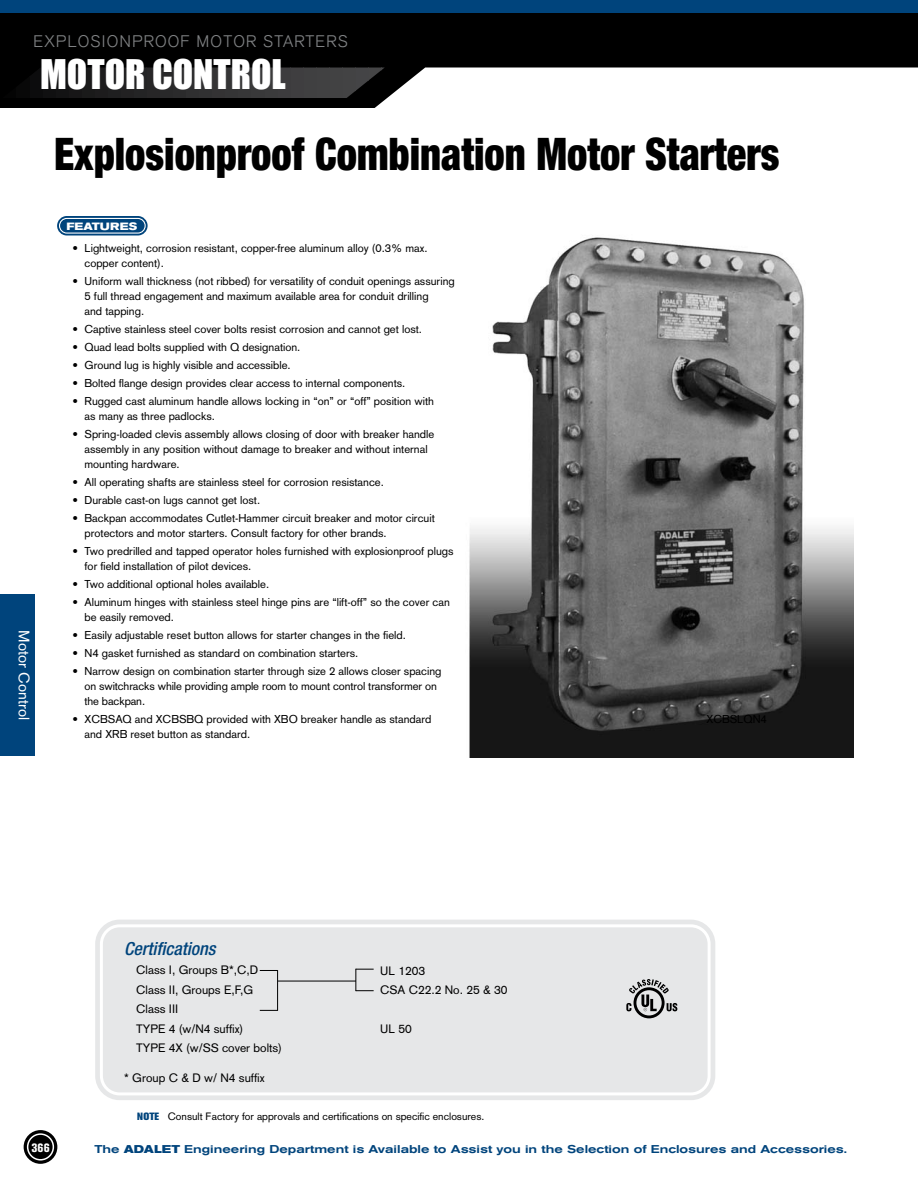
<style>
.page{position:relative;width:918px;height:1188px;background:#fff}
.page>*{position:absolute;margin:0;border:0;box-sizing:border-box;transform-origin:0 0}
.t1{font:900 condensed 45px "Helvetica Neue";color:#000;scale:.9 1}
.t2{font:37.5px "Impact";color:#fff}
.t3{font:italic 500 condensed 18px "Helvetica Neue";color:#00447c}
.t4{font:300 16.5px "Akzidenz Grotesk";letter-spacing:.07em;color:#808284}
.t5{font:15px "Akzidenz Grotesk";color:#fff}
.t6{font:12px/19.5px "Akzidenz Grotesk";color:#000}
.t7{font:800 condensed 12px "Akzidenz Grotesk BE";color:#fff}
.t8{font:11.25px/15px "Akzidenz Grotesk";color:#000}
.t9{font:500 expanded 11.25px "Akzidenz Grotesk BE";color:#00447c}
.t10{font:10.5px "Akzidenz Grotesk";color:#000}
.t11{font:700 expanded 10.5px "Akzidenz Grotesk BE";letter-spacing:.02em;color:#fff}
.s1{font-family:"Akzidenz Grotesk BE";font-weight:800;color:#00447c}
.s2{font-weight:700}
</style>
<div class="page">
<img style="left:469px;top:237px;width:384px;height:520px">
<svg style="left:57px;top:216px;width:91px;height:20px"></svg>
<div style="left:60px;top:218px;width:85px;height:15px;background:#00447c;border-radius:7px"></div>
<div style="left:59px;top:218px;width:87px;height:16px;border:1px solid #fff;border-radius:7px"></div>
<svg style="left:0;top:14px;width:918px;height:94px;fill:#000"></svg>
<div style="left:0;top:0;width:918px;height:14px;background:#00447c"></div>
<hr style="left:382px;top:68px;width:3px;height:30px;background:#464648">
<svg style="left:368px;top:68px;width:14px;height:30px"></svg>
<svg style="left:355px;top:68px;width:13px;height:30px"></svg>
<div style="left:342px;top:68px;width:13px;height:30px;background:#434344"></div>
<div style="left:329px;top:68px;width:13px;height:30px;background:#424243"></div>
<div style="left:316px;top:68px;width:13px;height:30px;background:#414142"></div>
<div style="left:303px;top:68px;width:13px;height:30px;background:#404041"></div>
<div style="left:290px;top:68px;width:13px;height:30px;background:#3f3e40"></div>
<div style="left:277px;top:68px;width:13px;height:30px;background:#3d3c3e"></div>
<div style="left:264px;top:68px;width:13px;height:30px;background:#3b3b3c"></div>
<div style="left:251px;top:68px;width:13px;height:30px;background:#39393a"></div>
<div style="left:238px;top:68px;width:13px;height:30px;background:#373738"></div>
<div style="left:225px;top:68px;width:13px;height:30px;background:#353536"></div>
<div style="left:212px;top:68px;width:13px;height:30px;background:#343334"></div>
<div style="left:199px;top:68px;width:13px;height:30px;background:#313132"></div>
<div style="left:186px;top:68px;width:13px;height:30px;background:#2f2f30"></div>
<div style="left:173px;top:68px;width:13px;height:30px;background:#2b2b2c"></div>
<div style="left:160px;top:68px;width:13px;height:30px;background:#29292a"></div>
<div style="left:147px;top:68px;width:13px;height:30px;background:#272627"></div>
<div style="left:133px;top:68px;width:14px;height:30px;background:#242425"></div>
<div style="left:120px;top:68px;width:13px;height:30px;background:#222122"></div>
<div style="left:107px;top:68px;width:13px;height:30px;background:#1f1f20"></div>
<div style="left:94px;top:68px;width:13px;height:30px;background:#1d1c1d"></div>
<div style="left:81px;top:68px;width:13px;height:30px;background:#1a1a1a"></div>
<div style="left:68px;top:68px;width:13px;height:30px;background:#171617"></div>
<div style="left:55px;top:68px;width:13px;height:30px;background:#131314"></div>
<div style="left:42px;top:68px;width:13px;height:30px;background:#101011"></div>
<div style="left:29px;top:68px;width:13px;height:30px;background:#0c0c0d"></div>
<div style="left:16px;top:68px;width:13px;height:30px;background:#080808"></div>
<div style="left:3px;top:68px;width:13px;height:30px;background:#040404"></div>
<hr style="left:0;top:68px;width:3px;height:30px;background:#000">
<svg style="left:24px;top:1130px;width:33px;height:34px"></svg>
<div style="left:28px;top:1134px;width:25px;height:26px;background:#000;border-radius:50%"></div>
<div style="left:27px;top:1133px;width:27px;height:28px;border:2px solid #fff;border-radius:50%"></div>
<div style="left:0;top:594px;width:35px;height:162px;background:#00447c"></div>
<div style="left:95px;top:920px;width:620px;height:180px;background:#e6e7e8;border-radius:24px"></div>
<div style="left:100px;top:924px;width:611px;height:171px;border:3px solid #fff;border-radius:18px"></div>
<svg style="left:626px;top:979px;width:51px;height:39px"></svg>
<svg style="left:355px;top:969px;width:19px;height:22px"></svg>
<hr style="left:278px;top:981px;width:78px;height:1px;background:#000">
<svg style="left:260px;top:1010px;width:17px;height:1px"></svg>
<svg style="left:260px;top:970px;width:17px;height:1px"></svg>
<hr style="left:277px;top:970px;width:1px;height:41px;background:#000">
<h3 class="t4" style="left:33px;top:31px;width:316px">EXPLOSIONPROOF MOTOR STARTERS</h3>
<h2 class="t2" style="left:40px;top:51px;width:247px">MOTOR CONTROL</h2>
<h3 class="t5" style="left:33px;top:630px;width:91px;rotate:90deg">Motor Control</h3>
<h1 class="t1" style="left:54px;top:126px;width:808px">Explosionproof Combination Motor Starters</h1>
<p class="t11" style="left:67px;top:220px;width:72px">FEATURES</p>
<p class="t8" style="left:85px;top:241px;width:345px;text-indent:-12px">• Lightweight, corrosion resistant, copper-free aluminum alloy (0.3% max. copper content).</p>
<p class="t8" style="left:85px;top:274px;width:372px;text-indent:-12px">• Uniform wall thickness (not ribbed) for versatility of conduit openings assuring<br>5 full thread engagement and maximum available area for conduit drilling<br>and tapping.</p>
<p class="t8" style="left:73px;top:322px;width:351px">• Captive stainless steel cover bolts resist corrosion and cannot get lost.</p>
<p class="t8" style="left:73px;top:340px;width:229px">• Quad lead bolts supplied with Q designation.</p>
<p class="t8" style="left:73px;top:358px;width:220px">• Ground lug is highly visible and accessible.</p>
<p class="t8" style="left:73px;top:376px;width:334px">• Bolted flange design provides clear access to internal components.</p>
<p class="t8" style="left:85px;top:394px;width:351px;text-indent:-12px">• Rugged cast aluminum handle allows locking in “on” or “off” position with as many as three padlocks.</p>
<p class="t8" style="left:85px;top:427px;width:351px;text-indent:-12px">• Spring-loaded clevis assembly allows closing of door with breaker handle assembly in any position without damage to breaker and without internal mounting hardware.</p>
<p class="t8" style="left:73px;top:475px;width:313px">• All operating shafts are stainless steel for corrosion resistance.</p>
<p class="t8" style="left:73px;top:493px;width:189px">• Durable cast-on lugs cannot get lost.</p>
<p class="t8" style="left:85px;top:511px;width:352px;text-indent:-12px">• Backpan accommodates Cutlet-Hammer circuit breaker and motor circuit protectors and motor starters. Consult factory for other brands.</p>
<p class="t8" style="left:85px;top:544px;width:371px;text-indent:-12px">• Two predrilled and tapped operator holes furnished with explosionproof plugs for field installation of pilot devices.</p>
<p class="t8" style="left:73px;top:577px;width:198px">• Two additional optional holes available.</p>
<p class="t8" style="left:85px;top:595px;width:367px;text-indent:-12px">• Aluminum hinges with stainless steel hinge pins are “lift-off” so the cover can be easily removed.</p>
<p class="t8" style="left:73px;top:628px;width:335px">• Easily adjustable reset button allows for starter changes in the field.</p>
<p class="t8" style="left:73px;top:646px;width:287px">• N4 gasket furnished as standard on combination starters.</p>
<p class="t8" style="left:85px;top:664px;width:358px;text-indent:-12px">• Narrow design on combination starter through size 2 allows closer spacing on switchracks while providing ample room to mount control transformer on the backpan.</p>
<p class="t8" style="left:85px;top:712px;width:348px;text-indent:-12px">• XCBSAQ and XCBSBQ provided with XBO breaker handle as standard and XRB reset button as standard.</p>
<p class="t8" style="left:706px;top:711px;width:62px">XCBSLQN4</p>
<h3 class="t3" style="left:124px;top:938px;width:93px">Certifications</h3>
<p class="t6" style="left:136px;top:960px;width:147px">Class I, Groups B*,C,D<br>Class II, Groups E,F,G<br>Class III<br>TYPE 4 (w/N4 suffix)<br>TYPE 4X (w/SS cover bolts)</p>
<p class="t6" style="left:124px;top:1068px;width:142px">* Group C &amp; D w/ N4 suffix</p>
<p class="t6" style="left:380px;top:961px;width:129px">UL 1203<br>CSA C22.2 No. 25 &amp; 30</p>
<p class="t6" style="left:380px;top:1019px;width:33px">UL 50</p>
<p class="t10" style="left:137px;top:1111px;width:349px"><span class="s1">NOTE</span> Consult Factory for approvals and certifications on specific enclosures.</p>
<p class="t7" style="left:31px;top:1140px;width:7px">366</p>
<p class="t9" style="left:94px;top:1143px;width:754px">The <span class="s2">ADALET</span> Engineering Department is Available to Assist you in the Selection of Enclosures and Accessories.</p>
</div>
